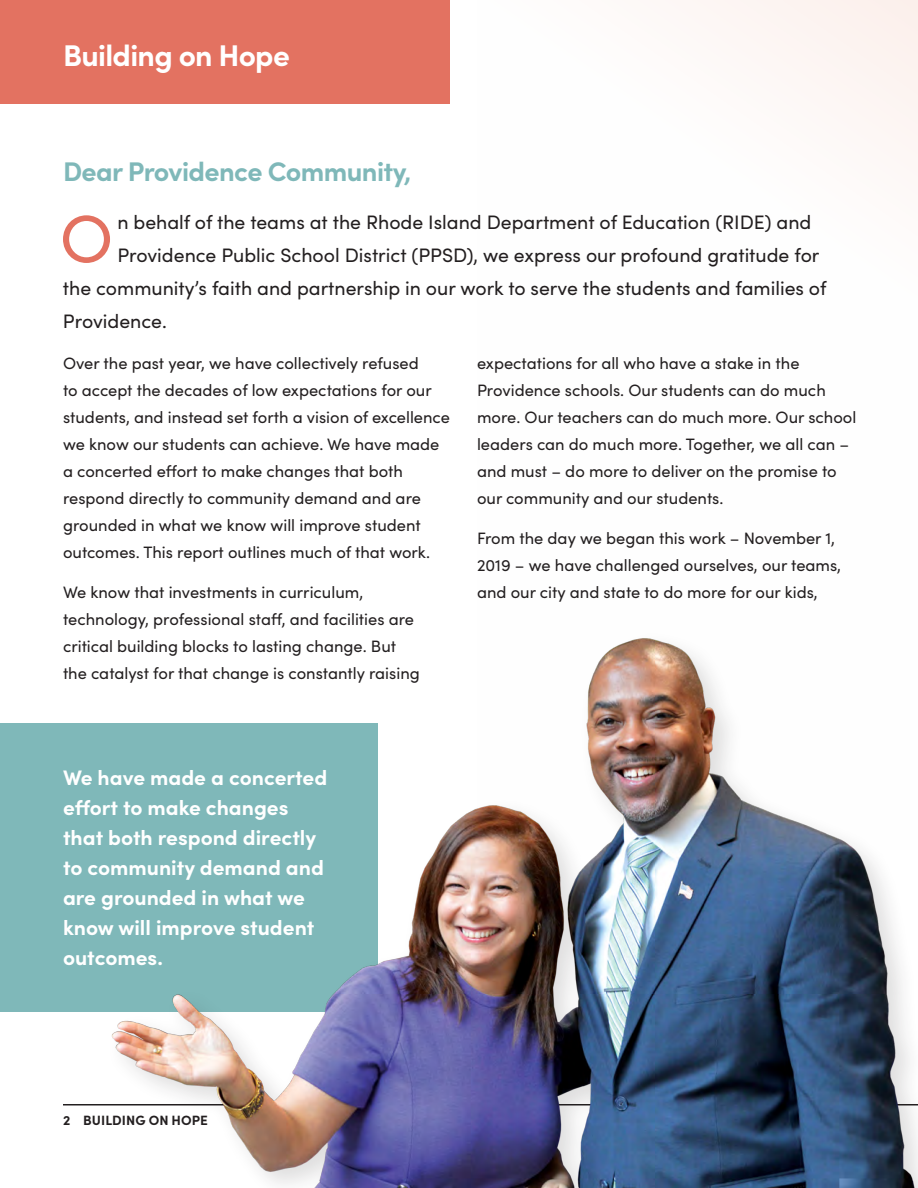
<style>
.page{position:relative;width:918px;height:1188px;background:#fff}
.page>*{position:absolute;margin:0;border:0;box-sizing:border-box;transform-origin:0 0}
.t1{font:67.35px "Sofia Pro";color:#e37261}
.t2{font:700 30px "Sofia Pro";letter-spacing:-.02em;color:#fff}
.t3{font:700 27px "Sofia Pro";letter-spacing:-.02em;color:#7fb8b9}
.t4{font:700 21px/30px "Sofia Pro";color:#fff}
.t5{font:19.5px "Sofia Pro";color:#231f20}
.t6{font:16.5px/27px "Sofia Pro";color:#231f20}
.t7{font:700 13.5px "Sofia Pro";letter-spacing:.005em;color:#231f20}
</style>
<div class="page">
<hr style="left:63px;top:1104px;width:855px;height:2px;background:#231f20">
<div style="left:0;top:0;width:450px;height:104px;background:#e37261"></div>
<div style="left:0;top:723px;width:378px;height:288px;background:#7fb8b9"></div>
<img style="left:102px;top:638px;width:816px;height:550px">
<h2 class="t2" style="left:63px;top:33px;width:228px">Building on Hope</h2>
<h3 class="t3" style="left:63px;top:151px;width:350px">Dear Providence Community,</h3>
<h1 class="t1" style="left:60px;top:190px;width:55px">O</h1>
<p class="t5" style="left:117px;top:208px;width:696px">n behalf of the teams at the Rhode Island Department of Education (RIDE) and</p>
<p class="t5" style="left:117px;top:241px;width:704px">Providence Public School District (PPSD), we express our profound gratitude for</p>
<p class="t5" style="left:63px;top:274px;width:765px">the community’s faith and partnership in our work to serve the students and families of</p>
<p class="t5" style="left:63px;top:307px;width:105px">Providence.</p>
<p class="t6" style="left:63px;top:349px;width:389px">Over the past year, we have collectively refused<br>to accept the decades of low expectations for our students, and instead set forth a vision of excellence we know our students can achieve. We have made a concerted effort to make changes that both respond directly to community demand and are grounded in what we know will improve student outcomes. This report outlines much of that work.</p>
<p class="t6" style="left:63px;top:578px;width:358px">We know that investments in curriculum, technology, professional staff, and facilities are critical building blocks to lasting change. But the catalyst for that change is constantly raising</p>
<p class="t6" style="left:477px;top:349px;width:381px">expectations for all who have a stake in the Providence schools. Our students can do much more. Our teachers can do much more. Our school leaders can do much more. Together, we all can – and must – do more to deliver on the promise to our community and our students.</p>
<p class="t6" style="left:477px;top:524px;width:366px">From the day we began this work – November 1,<br>2019 – we have challenged ourselves, our teams, and our city and state to do more for our kids,</p>
<p class="t4" style="left:63px;top:760px;width:266px">We have made a concerted effort to make changes that both respond directly to community demand and are grounded in what we know will improve student outcomes.</p>
<p class="t7" style="left:63px;top:1110px;width:147px">2 BUILDING ON HOPE</p>
</div>
